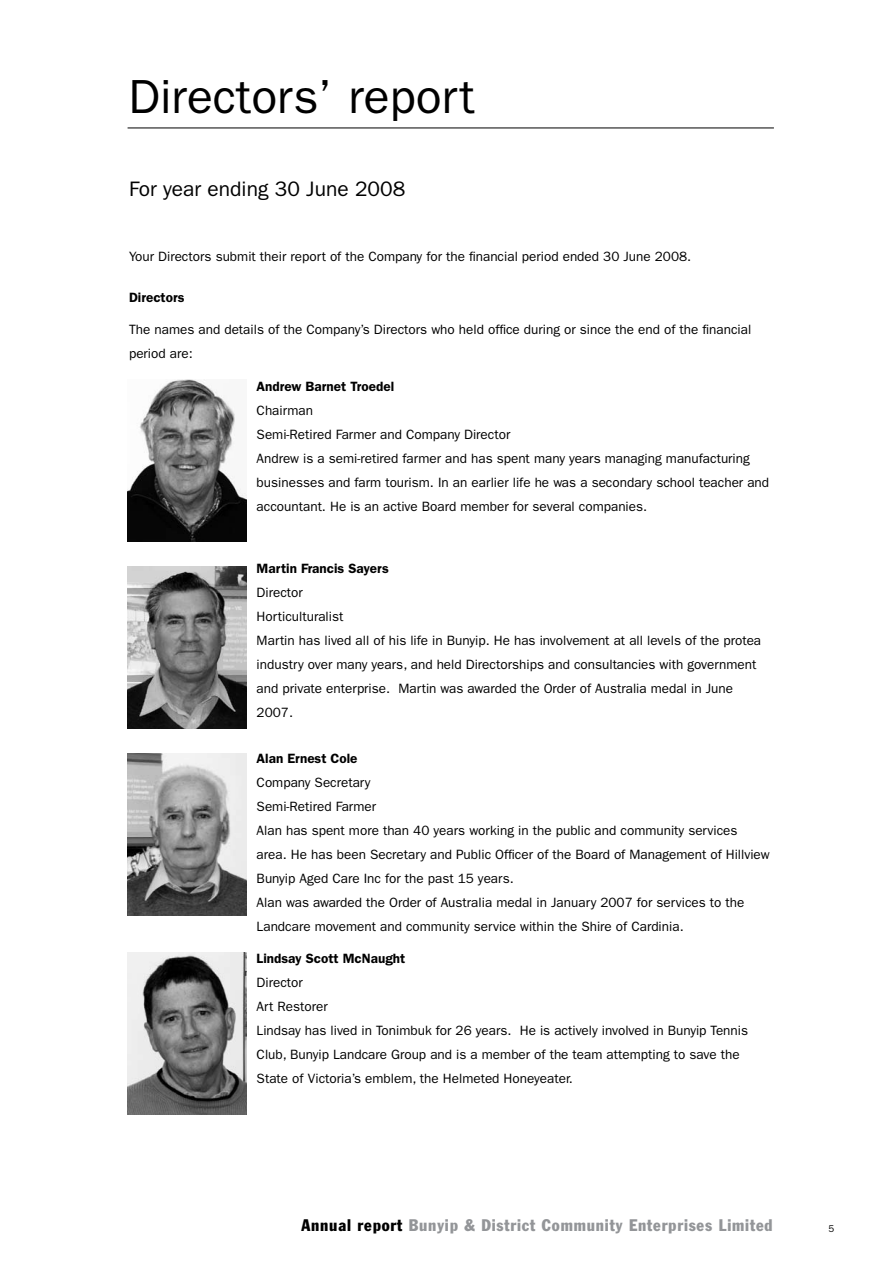
<style>
.page{position:relative;width:893px;height:1263px;background:#fff}
.page>*{position:absolute;margin:0;border:0;box-sizing:border-box;transform-origin:0 0}
.t1{font:48px "Franklin Gothic";color:#000}
.t2{font:21px "Franklin Gothic";color:#000}
.t3{font:condensed 16.5px "Franklin Gothic";letter-spacing:.05em;color:#939598}
.t4{font:13.5px/24px "Franklin Gothic";color:#000}
.t5{font:600 13.5px "Franklin Gothic";color:#000}
.t6{font:9.75px "Franklin Gothic";color:#000}
.s1{color:#000}
</style>
<div class="page">
<hr style="left:128px;top:128px;width:646px;height:1px;background:#000">
<img style="left:128px;top:380px;width:119px;height:161px">
<img style="left:128px;top:567px;width:119px;height:161px">
<img style="left:128px;top:754px;width:119px;height:161px">
<img style="left:128px;top:952px;width:119px;height:162px">
<h1 class="t1" style="left:128px;top:70px;width:348px">Directors’ report</h1>
<h2 class="t2" style="left:129px;top:177px;width:278px">For year ending 30 June 2008</h2>
<p class="t4" style="left:129px;top:244px;width:564px">Your Directors submit their report of the Company for the financial period ended 30 June 2008.</p>
<p class="t5" style="left:129px;top:289px;width:57px">Directors</p>
<p class="t4" style="left:129px;top:318px;width:624px">The names and details of the Company’s Directors who held office during or since the end of the financial period are:</p>
<p class="t5" style="left:257px;top:378px;width:139px">Andrew Barnet Troedel</p>
<p class="t4" style="left:257px;top:398px;width:514px">Chairman<br>Semi-Retired Farmer and Company Director<br>Andrew is a semi-retired farmer and has spent many years managing manufacturing businesses and farm tourism. In an earlier life he was a secondary school teacher and accountant. He is an active Board member for several companies.</p>
<p class="t5" style="left:257px;top:561px;width:134px">Martin Francis Sayers</p>
<p class="t4" style="left:257px;top:581px;width:506px">Director<br>Horticulturalist<br>Martin has lived all of his life in Bunyip. He has involvement at all levels of the protea industry over many years, and held Directorships and consultancies with government and private enterprise. Martin was awarded the Order of Australia medal in June 2007.</p>
<p class="t5" style="left:257px;top:750px;width:102px">Alan Ernest Cole</p>
<p class="t4" style="left:257px;top:770px;width:514px">Company Secretary<br>Semi-Retired Farmer<br>Alan has spent more than 40 years working in the public and community services area. He has been Secretary and Public Officer of the Board of Management of Hillview Bunyip Aged Care Inc for the past 15 years.<br>Alan was awarded the Order of Australia medal in January 2007 for services to the Landcare movement and community service within the Shire of Cardinia.</p>
<p class="t5" style="left:257px;top:950px;width:150px">Lindsay Scott McNaught</p>
<p class="t4" style="left:257px;top:970px;width:493px">Director<br>Art Restorer<br>Lindsay has lived in Tonimbuk for 26 years. He is actively involved in Bunyip Tennis Club, Bunyip Landcare Group and is a member of the team attempting to save the State of Victoria’s emblem, the Helmeted Honeyeater.</p>
<p class="t3" style="left:301px;top:1214px;width:473px"><span class="s1">Annual report</span> Bunyip &amp; District Community Enterprises Limited</p>
<p class="t6" style="left:828px;top:1223px;width:7px">5</p>
</div>
